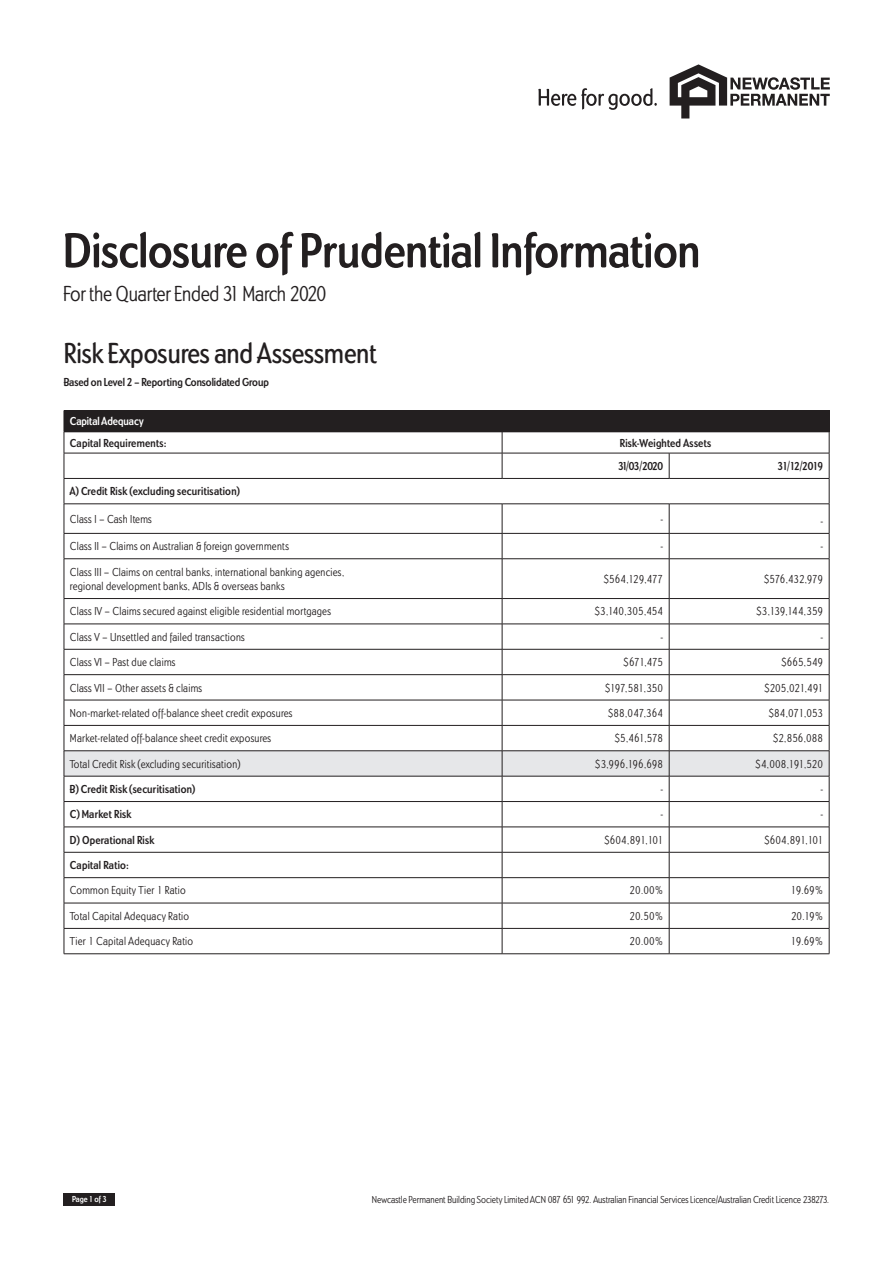
<style>
.page{position:relative;width:893px;height:1263px;background:#fff}
.page>*{position:absolute;margin:0;border:0;box-sizing:border-box;transform-origin:0 0}
.t1{font:700 condensed 51px "Dundee";color:#231f20}
.t2{font:500 condensed 30px "Dundee";color:#231f20}
.t3{font:300 condensed 22.5px "Dundee";letter-spacing:-.01em;color:#231f20}
.t4{font:300 condensed 12px/14.4px "Dundee";letter-spacing:.02em;color:#231f20}
.t5{font:700 condensed 12px/23.2px "Dundee";letter-spacing:.02em;color:#231f20}
.t6{font:700 condensed 12px "Dundee";color:#231f20}
.t7{font:300 condensed 12px "Dundee";letter-spacing:-.01em;color:#231f20}
.t8{font:300 condensed 12px "Dundee";letter-spacing:-.02em;color:#231f20}
.t9{font:700 condensed 12px "Dundee";color:#fff}
.t10{font:300 condensed 12px "Dundee";color:#231f20}
.t11{font:300 condensed 12px "Dundee";letter-spacing:-.005em;color:#231f20}
.t12{font:300 condensed 12px "Dundee";letter-spacing:-.015em;color:#231f20}
.t13{font:300 condensed 10.5px "Dundee";color:#231f20}
.t14{font:700 condensed 9px "Dundee";color:#fff}
</style>
<div class="page">
<svg style="left:670px;top:64px;width:160px;height:54px"></svg>
<svg style="left:538px;top:88px;width:119px;height:22px"></svg>
<div style="left:64px;top:411px;width:765px;height:21px;background:#231f20"></div>
<hr style="left:64px;top:410px;width:438px;height:1px;background:#231f20">
<hr style="left:502px;top:410px;width:167px;height:1px;background:#231f20">
<hr style="left:669px;top:410px;width:160px;height:1px;background:#231f20">
<hr style="left:64px;top:432px;width:438px;height:1px;background:#231f20">
<hr style="left:502px;top:432px;width:167px;height:1px;background:#231f20">
<hr style="left:669px;top:432px;width:160px;height:1px;background:#231f20">
<hr style="left:64px;top:453px;width:438px;height:1px;background:#231f20">
<hr style="left:502px;top:453px;width:167px;height:1px;background:#231f20">
<svg style="left:502px;top:432px;width:1px;height:46px"></svg>
<hr style="left:669px;top:453px;width:160px;height:1px;background:#231f20">
<svg style="left:669px;top:453px;width:1px;height:25px"></svg>
<hr style="left:64px;top:478px;width:438px;height:1px;background:#231f20">
<hr style="left:502px;top:478px;width:167px;height:1px;background:#231f20">
<hr style="left:669px;top:478px;width:160px;height:1px;background:#231f20">
<hr style="left:64px;top:504px;width:438px;height:1px;background:#231f20">
<hr style="left:669px;top:504px;width:160px;height:1px;background:#231f20">
<hr style="left:64px;top:533px;width:438px;height:1px;background:#231f20">
<svg style="left:64px;top:432px;width:1px;height:126px"></svg>
<hr style="left:669px;top:533px;width:160px;height:1px;background:#231f20">
<svg style="left:829px;top:411px;width:1px;height:148px"></svg>
<hr style="left:64px;top:558px;width:438px;height:1px;background:#231f20">
<hr style="left:64px;top:559px;width:1px;height:39px;background:#231f20">
<hr style="left:669px;top:558px;width:160px;height:1px;background:#231f20">
<hr style="left:829px;top:559px;width:1px;height:39px;background:#231f20">
<hr style="left:64px;top:598px;width:438px;height:1px;background:#231f20">
<hr style="left:669px;top:598px;width:160px;height:1px;background:#231f20">
<hr style="left:64px;top:953px;width:438px;height:1px;background:#231f20">
<hr style="left:669px;top:953px;width:160px;height:1px;background:#231f20">
<hr style="left:502px;top:504px;width:167px;height:1px;background:#231f20">
<hr style="left:502px;top:533px;width:167px;height:1px;background:#231f20">
<svg style="left:502px;top:504px;width:1px;height:54px"></svg>
<svg style="left:669px;top:504px;width:1px;height:55px"></svg>
<hr style="left:502px;top:558px;width:167px;height:1px;background:#231f20">
<hr style="left:502px;top:559px;width:1px;height:39px;background:#231f20">
<hr style="left:669px;top:559px;width:1px;height:39px;background:#231f20">
<hr style="left:502px;top:598px;width:167px;height:1px;background:#231f20">
<svg style="left:64px;top:599px;width:766px;height:354px"></svg>
<hr style="left:502px;top:953px;width:167px;height:1px;background:#231f20">
<div style="left:64px;top:1193px;width:51px;height:12px;background:#231f20"></div>
<h1 class="t1" style="left:63px;top:220px;width:638px">Disclosure of Prudential Information</h1>
<h3 class="t3" style="left:63px;top:281px;width:265px">For the Quarter Ended 31 March 2020</h3>
<h2 class="t2" style="left:64px;top:336px;width:314px">Risk Exposures and Assessment</h2>
<p class="t6" style="left:64px;top:374px;width:207px">Based on Level 2 – Reporting Consolidated Group</p>
<p class="t9" style="left:70px;top:414px;width:75px">Capital Adequacy</p>
<p class="t5" style="left:70px;top:431px;width:98px">Capital Requirements:</p>
<p class="t5" style="left:618px;top:431px;width:95px">Risk-Weighted Assets<br>31/03/2020</p>
<p class="t5" style="left:70px;top:479px;width:171px">A) Credit Risk (excluding securitisation)</p>
<p class="t4" style="left:70px;top:511px;width:84px">Class I – Cash Items</p>
<p class="t4" style="left:660px;top:511px;width:4px">-</p>
<p class="t5" style="left:778px;top:454px;width:47px">31/12/2019</p>
<p class="t4" style="left:820px;top:513px;width:4px">-</p>
<p class="t4" style="left:70px;top:539px;width:221px">Class II – Claims on Australian &amp; foreign governments</p>
<p class="t4" style="left:660px;top:539px;width:4px">-</p>
<p class="t4" style="left:820px;top:539px;width:4px">-</p>
<p class="t4" style="left:70px;top:564px;width:276px">Class III – Claims on central banks, international banking agencies, regional development banks, ADIs &amp; overseas banks</p>
<p class="t11" style="left:604px;top:572px;width:61px">$564,129,477</p>
<p class="t8" style="left:764px;top:572px;width:61px">$576,432,979</p>
<p class="t4" style="left:70px;top:604px;width:263px">Class IV – Claims secured against eligible residential mortgages</p>
<p class="t4" style="left:594px;top:604px;width:70px">$3,140,305,454</p>
<p class="t7" style="left:756px;top:604px;width:68px">$3,139,144,359</p>
<p class="t4" style="left:70px;top:629px;width:177px">Class V – Unsettled and failed transactions</p>
<p class="t4" style="left:660px;top:629px;width:4px">-</p>
<p class="t4" style="left:820px;top:629px;width:4px">-</p>
<p class="t4" style="left:70px;top:655px;width:107px">Class VI – Past due claims</p>
<p class="t4" style="left:623px;top:655px;width:41px">$671,475</p>
<p class="t4" style="left:781px;top:655px;width:44px">$665,549</p>
<p class="t4" style="left:70px;top:680px;width:134px">Class VII – Other assets &amp; claims</p>
<p class="t7" style="left:605px;top:680px;width:60px">$197,581,350</p>
<p class="t12" style="left:764px;top:680px;width:60px">$205,021,491</p>
<p class="t4" style="left:70px;top:705px;width:224px">Non-market-related off-balance sheet credit exposures</p>
<p class="t4" style="left:608px;top:705px;width:57px">$88,047,364</p>
<p class="t4" style="left:768px;top:705px;width:56px">$84,071,053</p>
<p class="t4" style="left:70px;top:731px;width:203px">Market-related off-balance sheet credit exposures</p>
<p class="t4" style="left:615px;top:731px;width:50px">$5,461,578</p>
<p class="t4" style="left:773px;top:731px;width:52px">$2,856,088</p>
<p class="t4" style="left:70px;top:756px;width:172px">Total Credit Risk (excluding securitisation)</p>
<p class="t10" style="left:595px;top:757px;width:70px">$3,996,196,698</p>
<p class="t7" style="left:755px;top:757px;width:69px">$4,008,191,520</p>
<p class="t5" style="left:70px;top:777px;width:127px">B) Credit Risk (securitisation)</p>
<p class="t4" style="left:660px;top:781px;width:4px">-</p>
<p class="t4" style="left:820px;top:781px;width:4px">-</p>
<p class="t5" style="left:70px;top:802px;width:63px">C) Market Risk</p>
<p class="t4" style="left:660px;top:807px;width:4px">-</p>
<p class="t4" style="left:820px;top:807px;width:4px">-</p>
<p class="t5" style="left:70px;top:828px;width:86px">D) Operational Risk</p>
<p class="t8" style="left:604px;top:833px;width:60px">$604,891,101</p>
<p class="t8" style="left:764px;top:833px;width:60px">$604,891,101</p>
<p class="t5" style="left:70px;top:853px;width:61px">Capital Ratio:</p>
<p class="t4" style="left:70px;top:883px;width:117px">Common Equity Tier 1 Ratio</p>
<p class="t4" style="left:630px;top:883px;width:35px">20.00%</p>
<p class="t4" style="left:791px;top:883px;width:34px">19.69%</p>
<p class="t4" style="left:70px;top:908px;width:121px">Total Capital Adequacy Ratio</p>
<p class="t4" style="left:629px;top:908px;width:35px">20.50%</p>
<p class="t4" style="left:791px;top:908px;width:34px">20.19%</p>
<p class="t4" style="left:70px;top:934px;width:125px">Tier 1 Capital Adequacy Ratio</p>
<p class="t4" style="left:630px;top:934px;width:35px">20.00%</p>
<p class="t4" style="left:791px;top:934px;width:34px">19.69%</p>
<p class="t14" style="left:72px;top:1194px;width:36px">Page 1 of 3</p>
<p class="t13" style="left:372px;top:1193px;width:459px">Newcastle Permanent Building Society Limited ACN 087 651 992. Australian Financial Services Licence/Australian Credit Licence 238273.</p>
</div>
